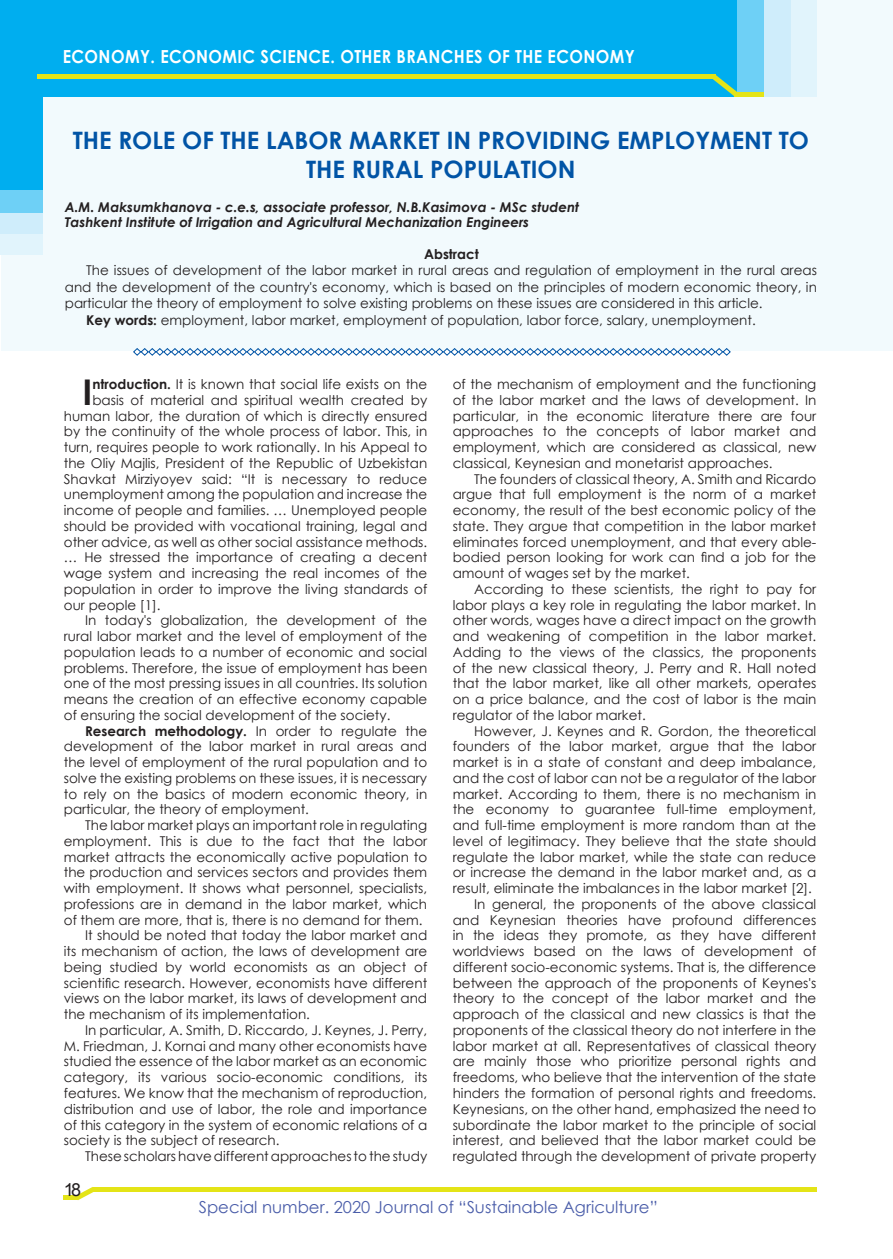
<style>
.page{position:relative;width:893px;height:1259px;background:#fff}
.page>*{position:absolute;margin:0;border:0;box-sizing:border-box;transform-origin:0 0}
.t1{font:700 35.4px "Century Gothic";color:#231f20}
.t2{font:700 24px/28.8px "Century Gothic";color:#0154a6;text-align:center}
.t3{font:700 18px "Century Gothic";letter-spacing:.025em;color:#fff;scale:.9 1}
.t4{font:18px "Arial";color:#231f20}
.t5{font:16.5px "Century Gothic";color:#4a5da9}
.t6{font:13.5px/15.8px "Century Gothic";color:#231f20;text-align:justify}
.t7{font:italic 700 13.5px "Century Gothic";color:#231f20}
.t8{font:700 13.5px "Century Gothic";color:#231f20}
.s1{font-weight:700}
</style>
<div class="page">
<div style="left:1px;top:0;width:892px;height:350px;background:#f2fafd"></div>
<svg style="left:133px;top:348px;width:598px;height:8px"></svg>
<div style="left:388px;top:0;width:428px;height:97px;background:#e1f4fc"></div>
<div style="left:358px;top:0;width:432px;height:97px;background:#cfedfb"></div>
<div style="left:177px;top:0;width:586px;height:97px;background:#6ed0f6"></div>
<div style="left:0;top:0;width:737px;height:97px;background:#00aeef"></div>
<div style="left:0;top:160px;width:42px;height:95px;background:#e1f4fc"></div>
<div style="left:0;top:160px;width:42px;height:73px;background:#cfedfb"></div>
<div style="left:0;top:160px;width:42px;height:53px;background:#6ed0f6"></div>
<div style="left:0;top:95px;width:42px;height:95px;background:#00aeef"></div>
<hr style="left:37px;top:75px;width:678px;height:4px;background:#e4e417">
<div style="left:735px;top:92px;width:29px;height:5px;background:#e4e417"></div>
<svg style="left:712px;top:75px;width:25px;height:22px"></svg>
<div style="left:93px;top:1186px;width:723px;height:5px;background:#e4e417"></div>
<div style="left:64px;top:1195px;width:14px;height:5px;background:#e4e417"></div>
<svg style="left:77px;top:1186px;width:18px;height:14px"></svg>
<p class="t3" style="left:63px;top:43px;width:637px">ECONOMY. ECONOMIC SCIENCE. OTHER BRANCHES OF THE ECONOMY</p>
<p class="t2" style="left:73px;top:125px;width:738px">THE ROLE OF THE LABOR MARKET IN PROVIDING EMPLOYMENT TO<br>THE RURAL POPULATION</p>
<p class="t7" style="left:65px;top:197px;width:516px">A.M. Maksumkhanova - с.е.s, associate professor, N.B.Kasimova - MSc student</p>
<p class="t7" style="left:65px;top:212px;width:466px">Tashkent Institute of Irrigation and Agricultural Mechanization Engineers</p>
<p class="t8" style="left:424px;top:243px;width:56px">Abstract</p>
<p class="t6" style="left:65px;top:262px;width:754px;line-height:16.5px;text-indent:21px">The issues of development of the labor market in rural areas and regulation of employment in the rural areas and the development of the country's economy, which is based on the principles of modern economic theory, in particular the theory of employment to solve existing problems on these issues are considered in this article.</p>
<p class="t6" style="left:86px;top:312px;width:671px"><span class="s1">Key words:</span> employment, labor market, employment of population, labor force, salary, unemployment.</p>
<p class="t1" style="left:83px;top:365px;width:11px">I</p>
<p class="t6" style="left:92px;top:376px;width:336px"><span class="s1">ntroduction.</span> It is known that social life exists on the</p>
<p class="t6" style="left:453px;top:376px;width:365px">of the mechanism of employment and the functioning of the labor market and the laws of development. In particular, in the economic literature there are four approaches to the concepts of labor market and employment, which are considered as classical, new classical, Keynesian and monetarist approaches.</p>
<p class="t6" style="left:453px;top:470px;width:365px;text-indent:21px">The founders of classical theory, A. Smith and Ricardo argue that full employment is the norm of a market economy, the result of the best economic policy of the state. They argue that competition in the labor market eliminates forced unemployment, and that every able&shy;bodied person looking for work can find a job for the amount of wages set by the market.</p>
<p class="t6" style="left:453px;top:581px;width:365px;text-indent:21px">According to these scientists, the right to pay for labor plays a key role in regulating the labor market. In other words, wages have a direct impact on the growth and weakening of competition in the labor market.<br>Adding to the views of the classics, the proponents of the new classical theory, J. Perry and R. Hall noted that the labor market, like all other markets, operates on a price balance, and the cost of labor is the main regulator of the labor market.</p>
<p class="t6" style="left:453px;top:722px;width:365px;text-indent:21px">However, J. Keynes and R. Gordon, the theoretical founders of the labor market, argue that the labor market is in a state of constant and deep imbalance, and the cost of labor can not be a regulator of the labor market. According to them, there is no mechanism in the economy to guarantee full-time employment, and full-time employment is more random than at the level of legitimacy. They believe that the state should regulate the labor market, while the state can reduce or increase the demand in the labor market and, as a result, eliminate the imbalances in the labor market [2].</p>
<p class="t6" style="left:453px;top:896px;width:365px;text-indent:21px">In general, the proponents of the above classical and Keynesian theories have profound differences in the ideas they promote, as they have different worldviews based on the laws of development of different socio-economic systems. That is, the difference between the approach of the proponents of Keynes's theory to the concept of the labor market and the approach of the classical and new classics is that the proponents of the classical theory do not interfere in the labor market at all. Representatives of classical theory are mainly those who prioritize personal rights and freedoms, who believe that the intervention of the state hinders the formation of personal rights and freedoms.<br>Keynesians, on the other hand, emphasized the need to subordinate the labor market to the principle of social interest, and believed that the labor market could be regulated through the development of private property</p>
<p class="t5" style="left:199px;top:1195px;width:460px">Special number. 2020 Journal of “Sustainable Agriculture”</p>
<p class="t6" style="left:92px;top:392px;width:336px">basis of material and spiritual wealth created by</p>
<p class="t6" style="left:64px;top:407px;width:365px">human labor, the duration of which is directly ensured</p>
<p class="t6" style="left:64px;top:423px;width:365px">by the continuity of the whole process of labor. This, in</p>
<p class="t6" style="left:64px;top:439px;width:365px">turn, requires people to work rationally. In his Appeal to</p>
<p class="t6" style="left:64px;top:455px;width:365px">the Oliy Majlis, President of the Republic of Uzbekistan</p>
<p class="t6" style="left:64px;top:470px;width:365px">Shavkat Mirziyoyev said: “It is necessary to reduce</p>
<p class="t6" style="left:64px;top:486px;width:365px">unemployment among the population and increase the</p>
<p class="t6" style="left:64px;top:502px;width:365px">income of people and families. … Unemployed people</p>
<p class="t6" style="left:64px;top:518px;width:365px">should be provided with vocational training, legal and</p>
<p class="t6" style="left:64px;top:533px;width:365px">other advice, as well as other social assistance methods.</p>
<p class="t6" style="left:64px;top:549px;width:365px">… He stressed the importance of creating a decent</p>
<p class="t6" style="left:64px;top:565px;width:365px">wage system and increasing the real incomes of the</p>
<p class="t6" style="left:64px;top:581px;width:365px">population in order to improve the living standards of</p>
<p class="t6" style="left:64px;top:596px;width:98px">our people [1].</p>
<p class="t6" style="left:64px;top:612px;width:365px;text-indent:21px">In today's globalization, the development of the rural labor market and the level of employment of the population leads to a number of economic and social problems. Therefore, the issue of employment has been one of the most pressing issues in all countries. Its solution means the creation of an effective economy capable of ensuring the social development of the society.</p>
<p class="t6" style="left:64px;top:722px;width:365px;text-indent:21px"><span class="s1">Research methodology.</span> In order to regulate the development of the labor market in rural areas and the level of employment of the rural population and to solve the existing problems on these issues, it is necessary to rely on the basics of modern economic theory, in particular, the theory of employment.</p>
<p class="t6" style="left:64px;top:817px;width:365px;text-indent:21px">The labor market plays an important role in regulating employment. This is due to the fact that the labor market attracts the economically active population to the production and services sectors and provides them with employment. It shows what personnel, specialists, professions are in demand in the labor market, which of them are more, that is, there is no demand for them.</p>
<p class="t6" style="left:64px;top:927px;width:365px;text-indent:21px">It should be noted that today the labor market and its mechanism of action, the laws of development are being studied by world economists as an object of scientific research. However, economists have different views on the labor market, its laws of development and the mechanism of its implementation.</p>
<p class="t6" style="left:64px;top:1022px;width:365px;text-indent:21px">In particular, A. Smith, D. Riccardo, J. Keynes, J. Perry, M. Friedman, J. Kornai and many other economists have studied the essence of the labor market as an economic category, its various socio-economic conditions, its features. We know that the mechanism of reproduction, distribution and use of labor, the role and importance of this category in the system of economic relations of a society is the subject of research.</p>
<p class="t6" style="left:85px;top:1148px;width:344px">These scholars have different approaches to the study</p>
<p class="t4" style="left:64px;top:1177px;width:19px">18</p>
</div>
